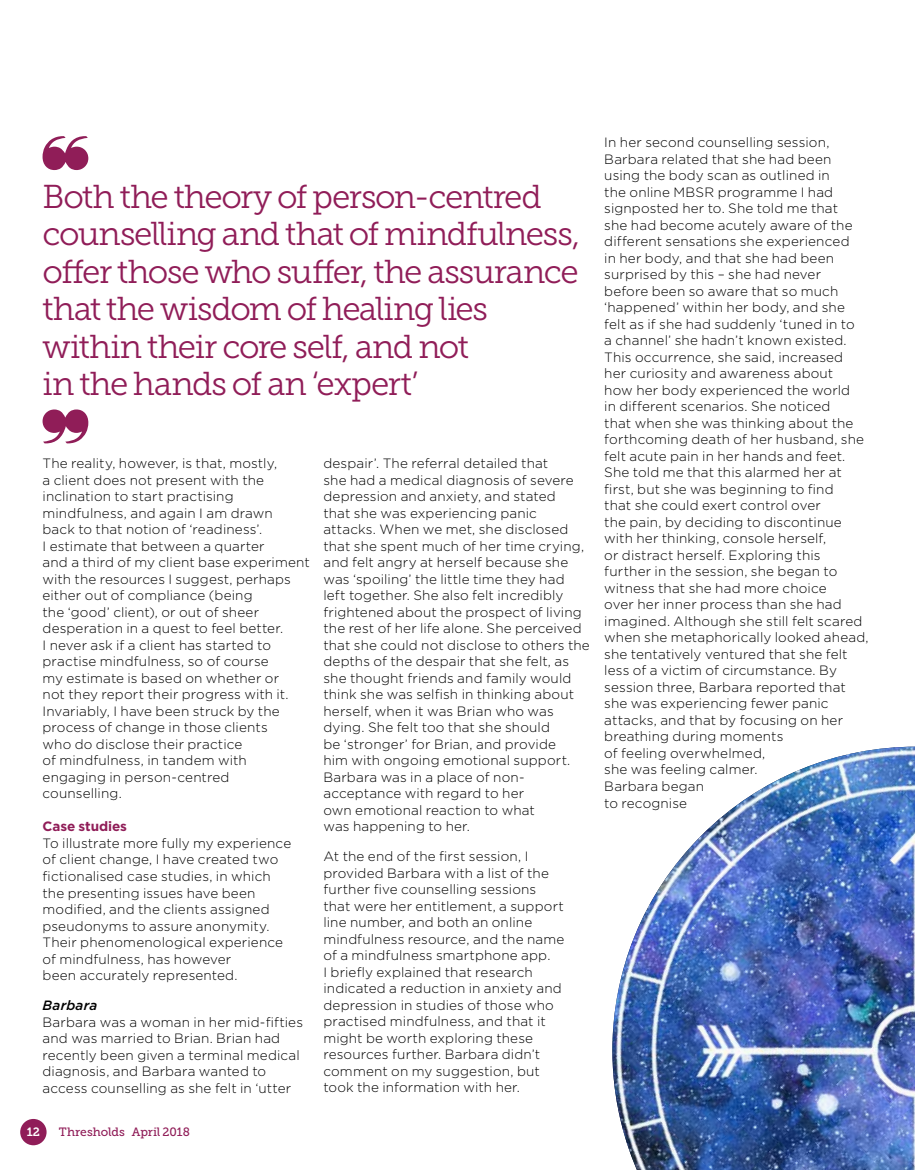
<style>
.page{position:relative;width:915px;height:1170px;background:#fff}
.page>*{position:absolute;margin:0;border:0;box-sizing:border-box;transform-origin:0 0}
.t1{font:33px/37.5px "Museo Slab 300";letter-spacing:-.035em;color:#901d58}
.t2{font:300 13.5px/16.5px "Gotham";letter-spacing:.01em;color:#000}
.t3{font:700 13.5px "Gotham";letter-spacing:-.005em;color:#901d58}
.t4{font:italic 500 13.5px "Gotham";letter-spacing:.015em;color:#000}
.t5{font:12px "Museo Slab 500";letter-spacing:-.005em;color:#901d58}
.t6{font:12px "Museo Slab 700";color:#fff}
</style>
<div class="page">
<div style="left:20px;top:1118px;width:27px;height:27px;background:#901d58;border-radius:50%"></div>
<svg style="left:43px;top:136px;width:45px;height:34px"></svg>
<svg style="left:43px;top:409px;width:45px;height:34px"></svg>
<img style="left:612px;top:746px;width:302px;height:423px">
<h1 class="t1" style="left:43px;top:178px;width:539px">Both the theory of person-centred counselling and that of mindfulness, offer those who suffer, the assurance that the wisdom of healing lies within their core self, and not<br>in the hands of an ‘expert’</h1>
<p class="t2" style="left:43px;top:455px;width:269px">The reality, however, is that, mostly,<br>a client does not present with the inclination to start practising mindfulness, and again I am drawn<br>back to that notion of ‘readiness’.<br>I estimate that between a quarter<br>and a third of my client base experiment with the resources I suggest, perhaps either out of compliance (being<br>the ‘good’ client), or out of sheer desperation in a quest to feel better.<br>I never ask if a client has started to practise mindfulness, so of course<br>my estimate is based on whether or<br>not they report their progress with it.<br>Invariably, I have been struck by the process of change in those clients<br>who do disclose their practice<br>of mindfulness, in tandem with engaging in person-centred counselling.</p>
<p class="t3" style="left:43px;top:818px;width:86px">Case studies</p>
<p class="t2" style="left:43px;top:834px;width:250px">To illustrate more fully my experience of client change, I have created two fictionalised case studies, in which the presenting issues have been modified, and the clients assigned pseudonyms to assure anonymity.<br>Their phenomenological experience of mindfulness, has however<br>been accurately represented.</p>
<p class="t4" style="left:43px;top:997px;width:56px">Barbara</p>
<p class="t2" style="left:43px;top:1013px;width:262px">Barbara was a woman in her mid-fifties and was married to Brian. Brian had recently been given a terminal medical diagnosis, and Barbara wanted to access counselling as she felt in ‘utter</p>
<p class="t6" style="left:27px;top:1124px;width:15px">12</p>
<p class="t5" style="left:59px;top:1124px;width:132px">Thresholds April 2018</p>
<p class="t2" style="left:323px;top:455px;width:268px">despair’. The referral detailed that<br>she had a medical diagnosis of severe depression and anxiety, and stated<br>that she was experiencing panic attacks. When we met, she disclosed that she spent much of her time crying, and felt angry at herself because she was ‘spoiling’ the little time they had left together. She also felt incredibly frightened about the prospect of living the rest of her life alone. She perceived that she could not disclose to others the depths of the despair that she felt, as she thought friends and family would think she was selfish in thinking about herself, when it was Brian who was dying. She felt too that she should<br>be ‘stronger’ for Brian, and provide<br>him with ongoing emotional support.<br>Barbara was in a place of non&shy;acceptance with regard to her<br>own emotional reaction to what<br>was happening to her.</p>
<p class="t2" style="left:323px;top:848px;width:242px">At the end of the first session, I provided Barbara with a list of the further five counselling sessions that were her entitlement, a support line number, and both an online mindfulness resource, and the name of a mindfulness smartphone app.<br>I briefly explained that research indicated a reduction in anxiety and depression in studies of those who practised mindfulness, and that it might be worth exploring these resources further. Barbara didn’t comment on my suggestion, but took the information with her.</p>
<p class="t2" style="left:604px;top:134px;width:266px">In her second counselling session, Barbara related that she had been using the body scan as outlined in<br>the online MBSR programme I had signposted her to. She told me that<br>she had become acutely aware of the different sensations she experienced<br>in her body, and that she had been surprised by this – she had never<br>before been so aware that so much ‘happened’ within her body, and she felt as if she had suddenly ‘tuned in to<br>a channel’ she hadn’t known existed.<br>This occurrence, she said, increased<br>her curiosity and awareness about<br>how her body experienced the world<br>in different scenarios. She noticed<br>that when she was thinking about the forthcoming death of her husband, she felt acute pain in her hands and feet.<br>She told me that this alarmed her at first, but she was beginning to find<br>that she could exert control over<br>the pain, by deciding to discontinue with her thinking, console herself,<br>or distract herself. Exploring this further in the session, she began to witness that she had more choice<br>over her inner process than she had imagined. Although she still felt scared when she metaphorically looked ahead, she tentatively ventured that she felt less of a victim of circumstance. By session three, Barbara reported that she was experiencing fewer panic attacks, and that by focusing on her breathing during moments<br>of feeling overwhelmed,<br>she was feeling calmer.<br>Barbara began<br>to recognise</p>
</div>
